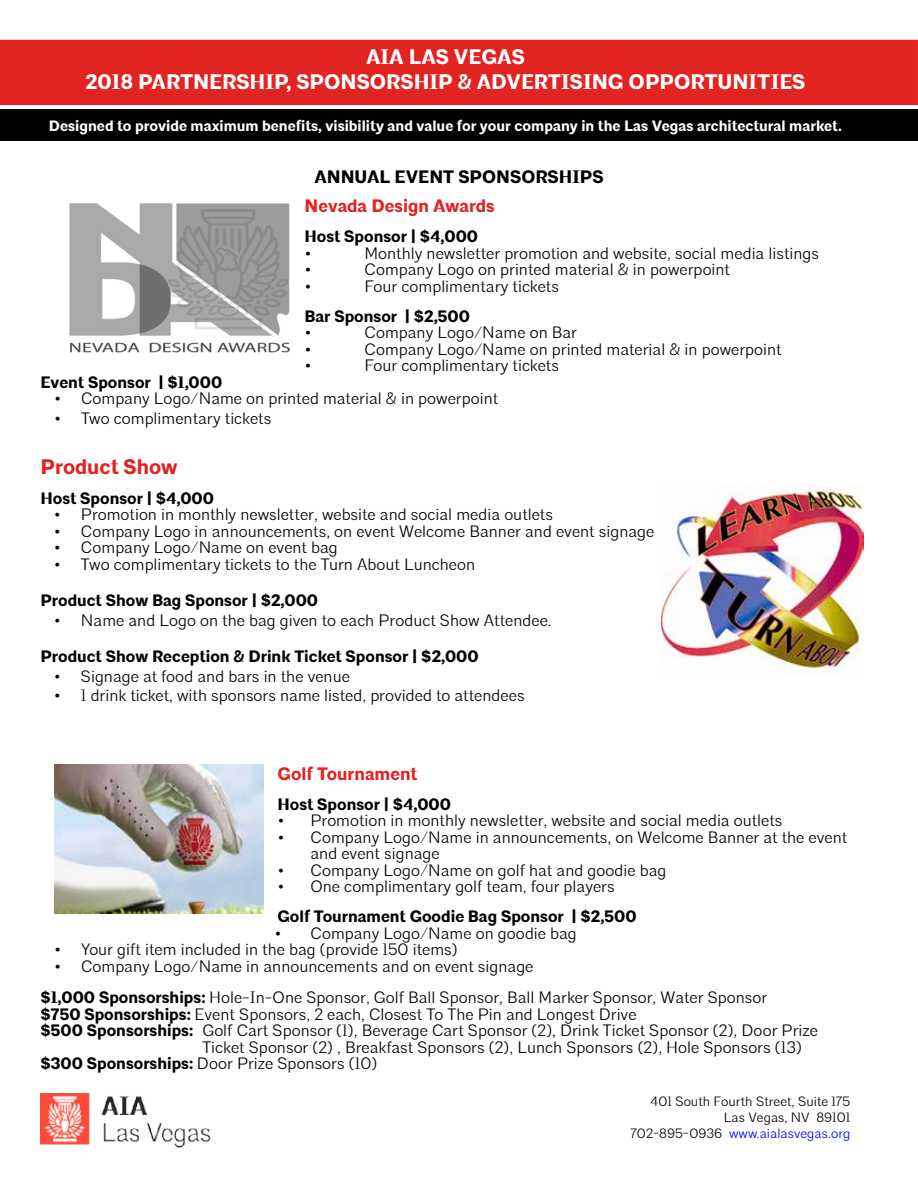
<style>
.page{position:relative;width:918px;height:1188px;background:#fff}
.page>*{position:absolute;margin:0;border:0;box-sizing:border-box;transform-origin:0 0}
.t1{font:700 21px/25.2px "Architype";color:#fff;text-align:center}
.t2{font:700 21px "Architype";color:#e12321}
.t3{font:700 18px "Architype";color:#e12321}
.t4{font:700 18px "Architype";color:#030000}
.t5{font:300 16.5px/16.5px "Architype";color:#030000}
.t6{font:700 16.5px "Architype";color:#030000}
.t7{font:700 15px "Architype";color:#fff}
.t8{font:300 13.5px/16.2px "Architype";color:#030000;text-align:right}
.s1{font-weight:700}
.s2{color:#00f}
</style>
<div class="page">
<div style="left:0;top:40px;width:918px;height:65px;background:#e12321;border:2px solid #ec231f"></div>
<div style="left:0;top:110px;width:918px;height:31px;background:#030000"></div>
<img style="left:41px;top:1094px;width:170px;height:53px">
<img style="left:54px;top:765px;width:210px;height:148px">
<img style="left:69px;top:203px;width:221px;height:150px">
<img style="left:662px;top:486px;width:201px;height:189px">
<p class="t1" style="left:86px;top:44px;width:721px">AIA LAS VEGAS<br>2018 PARTNERSHIP, SPONSORSHIP &amp; ADVERTISING OPPORTUNITIES</p>
<p class="t7" style="left:49px;top:116px;width:795px">Designed to provide maximum benefits, visibility and value for your company in the Las Vegas architectural market.</p>
<p class="t4" style="left:314px;top:166px;width:291px">ANNUAL EVENT SPONSORSHIPS</p>
<p class="t3" style="left:305px;top:195px;width:192px">Nevada Design Awards</p>
<p class="t6" style="left:305px;top:227px;width:175px">Host Sponsor | $4,000</p>
<p class="t5" style="left:305px;top:245px;width:9px">•</p>
<p class="t5" style="left:365px;top:245px;width:456px">Monthly newsletter promotion and website, social media listings</p>
<p class="t5" style="left:305px;top:262px;width:9px">•</p>
<p class="t5" style="left:365px;top:262px;width:367px">Company Logo on printed material &amp; in powerpoint</p>
<p class="t5" style="left:305px;top:278px;width:9px">•</p>
<p class="t5" style="left:365px;top:278px;width:196px">Four complimentary tickets</p>
<p class="t6" style="left:305px;top:306px;width:167px">Bar Sponsor | $2,500</p>
<p class="t5" style="left:305px;top:325px;width:9px">•</p>
<p class="t5" style="left:365px;top:325px;width:214px">Company Logo/Name on Bar</p>
<p class="t5" style="left:305px;top:341px;width:9px">•</p>
<p class="t5" style="left:365px;top:341px;width:419px">Company Logo/Name on printed material &amp; in powerpoint</p>
<p class="t5" style="left:305px;top:358px;width:9px">•</p>
<p class="t5" style="left:365px;top:358px;width:196px">Four complimentary tickets</p>
<p class="t6" style="left:41px;top:372px;width:183px">Event Sponsor | $1,000</p>
<p class="t5" style="left:54px;top:391px;width:446px">• Company Logo/Name on printed material &amp; in powerpoint</p>
<p class="t5" style="left:54px;top:410px;width:219px">• Two complimentary tickets</p>
<p class="t2" style="left:40px;top:454px;width:139px">Product Show</p>
<p class="t6" style="left:40px;top:488px;width:175px">Host Sponsor | $4,000</p>
<p class="t5" style="left:54px;top:506px;width:501px">• Promotion in monthly newsletter, website and social media outlets</p>
<p class="t5" style="left:54px;top:523px;width:602px">• Company Logo in announcements, on event Welcome Banner and event signage</p>
<p class="t5" style="left:54px;top:539px;width:285px">• Company Logo/Name on event bag</p>
<p class="t5" style="left:54px;top:556px;width:423px">• Two complimentary tickets to the Turn About Luncheon</p>
<p class="t6" style="left:40px;top:590px;width:279px">Product Show Bag Sponsor | $2,000</p>
<p class="t5" style="left:54px;top:612px;width:499px">• Name and Logo on the bag given to each Product Show Attendee.</p>
<p class="t6" style="left:40px;top:646px;width:440px">Product Show Reception &amp; Drink Ticket Sponsor | $2,000</p>
<p class="t5" style="left:54px;top:668px;width:297px">• Signage at food and bars in the venue</p>
<p class="t5" style="left:54px;top:688px;width:472px">• 1 drink ticket, with sponsors name listed, provided to attendees</p>
<p class="t3" style="left:278px;top:762px;width:142px">Golf Tournament</p>
<p class="t6" style="left:278px;top:794px;width:175px">Host Sponsor | $4,000</p>
<p class="t5" style="left:278px;top:812px;width:507px">• Promotion in monthly newsletter, website and social media outlets</p>
<p class="t5" style="left:310px;top:829px;width:538px;text-indent:-33px">• Company Logo/Name in announcements, on Welcome Banner at the event and event signage</p>
<p class="t5" style="left:278px;top:862px;width:390px">• Company Logo/Name on golf hat and goodie bag</p>
<p class="t5" style="left:278px;top:878px;width:339px">• One complimentary golf team, four players</p>
<p class="t6" style="left:278px;top:906px;width:361px">Golf Tournament Goodie Bag Sponsor | $2,500</p>
<p class="t5" style="left:274px;top:925px;width:304px">• Company Logo/Name on goodie bag</p>
<p class="t5" style="left:54px;top:941px;width:405px">• Your gift item included in the bag (provide 150 items)</p>
<p class="t5" style="left:40px;top:950px;width:728px;line-height:31.5px;text-indent:14px">• Company Logo/Name in announcements and on event signage<br><span class="s1">$1,000 Sponsorships:</span> Hole-In-One Sponsor, Golf Ball Sponsor, Ball Marker Sponsor, Water Sponsor</p>
<p class="t5" style="left:40px;top:1006px;width:598px"><span class="s1">$750 Sponsorships:</span> Event Sponsors, 2 each, Closest To The Pin and Longest Drive</p>
<p class="t5" style="left:40px;top:1022px;width:779px"><span class="s1">$500 Sponsorships:</span> Golf Cart Sponsor (1), Beverage Cart Sponsor (2), Drink Ticket Sponsor (2), Door Prize</p>
<p class="t5" style="left:202px;top:1039px;width:601px">Ticket Sponsor (2) , Breakfast Sponsors (2), Lunch Sponsors (2), Hole Sponsors (13)</p>
<p class="t5" style="left:40px;top:1055px;width:338px"><span class="s1">$300 Sponsorships:</span> Door Prize Sponsors (10)</p>
<p class="t8" style="left:631px;top:1093px;width:221px">401 South Fourth Street, Suite 175<br>Las Vegas, NV 89101<br>702-895-0936 <span class="s2">www.aialasvegas.org</span></p>
</div>
